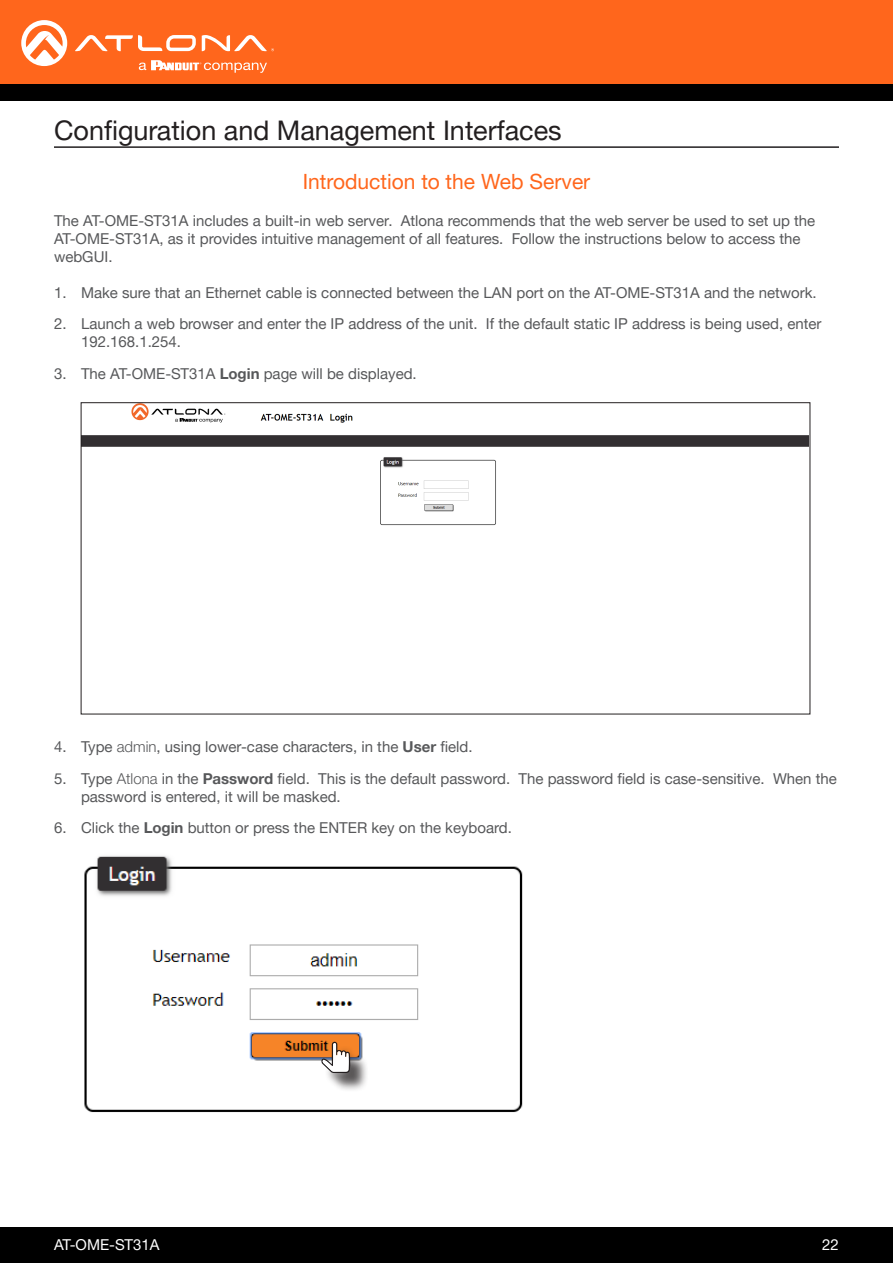
<style>
.page{position:relative;width:893px;height:1263px;background:#fff}
.page>*{position:absolute;margin:0;border:0;box-sizing:border-box;transform-origin:0 0}
.Section_Header{font:27px "Helvetica Neue LTW1 G";color:#231f20}
.Subsection_Header{font:21px "Helvetica Neue LTW1 G";color:#ff661c}
.General_Text{font:15px/18px "Helvetica Neue LTW1 G";color:#57585a}
.t1{font:15px "Helvetica Neue LTW1 G";color:#fff}
.s1{font-weight:700}
.s2{font-weight:300}
</style>
<div class="page">
<div style="left:0;top:1227px;width:893px;height:36px;background:#000"></div>
<div style="left:0;top:0;width:893px;height:84px;background:#ff661c"></div>
<div style="left:0;top:84px;width:893px;height:16px;background:#000"></div>
<svg style="left:75px;top:35px;width:121px;height:16px"></svg>
<svg style="left:202px;top:35px;width:72px;height:16px"></svg>
<svg style="left:21px;top:20px;width:46px;height:46px"></svg>
<svg style="left:139px;top:60px;width:128px;height:13px"></svg>
<img style="left:84px;top:856px;width:439px;height:257px">
<div style="left:324px;top:1045px;width:45px;height:47px;background:#231f20;opacity:.75"></div>
<svg style="left:321px;top:1041px;width:29px;height:32px"></svg>
<hr style="left:54px;top:146px;width:785px;height:2px;background:#231f20">
<img style="left:83px;top:404px;width:725px;height:122px">
<p class="Section_Header" style="left:54px;top:113px;width:509px">Configuration and Management Interfaces</p>
<p class="Subsection_Header" style="left:303px;top:169px;width:289px">Introduction to the Web Server</p>
<p class="General_Text" style="left:54px;top:211px;width:763px">The AT-OME-ST31A includes a built-in web server. Atlona recommends that the web server be used to set up the<br>AT-OME-ST31A, as it provides intuitive management of all features. Follow the instructions below to access the webGUI.</p>
<p class="General_Text" style="left:54px;top:283px;width:764px">1. Make sure that an Ethernet cable is connected between the LAN port on the AT-OME-ST31A and the network.</p>
<p class="General_Text" style="left:81px;top:315px;width:742px;text-indent:-27px">2. Launch a web browser and enter the IP address of the unit. If the default static IP address is being used, enter<br>192.168.1.254.</p>
<p class="General_Text" style="left:54px;top:364px;width:364px">3. The AT-OME-ST31A <span class="s1">Login</span> page will be displayed.</p>
<p class="General_Text" style="left:54px;top:738px;width:420px">4. Type <span class="s2">admin</span>, using lower-case characters, in the <span class="s1">User</span> field.</p>
<p class="General_Text" style="left:81px;top:769px;width:757px;text-indent:-27px">5. Type <span class="s2">Atlona</span> in the <span class="s1">Password</span> field. This is the default password. The password field is case-sensitive. When the password is entered, it will be masked.</p>
<p class="General_Text" style="left:54px;top:819px;width:459px">6. Click the <span class="s1">Login</span> button or press the ENTER key on the keyboard.</p>
<p class="t1" style="left:54px;top:1235px;width:107px">AT-OME-ST31A</p>
<p class="t1" style="left:822px;top:1235px;width:18px">22</p>
</div>
